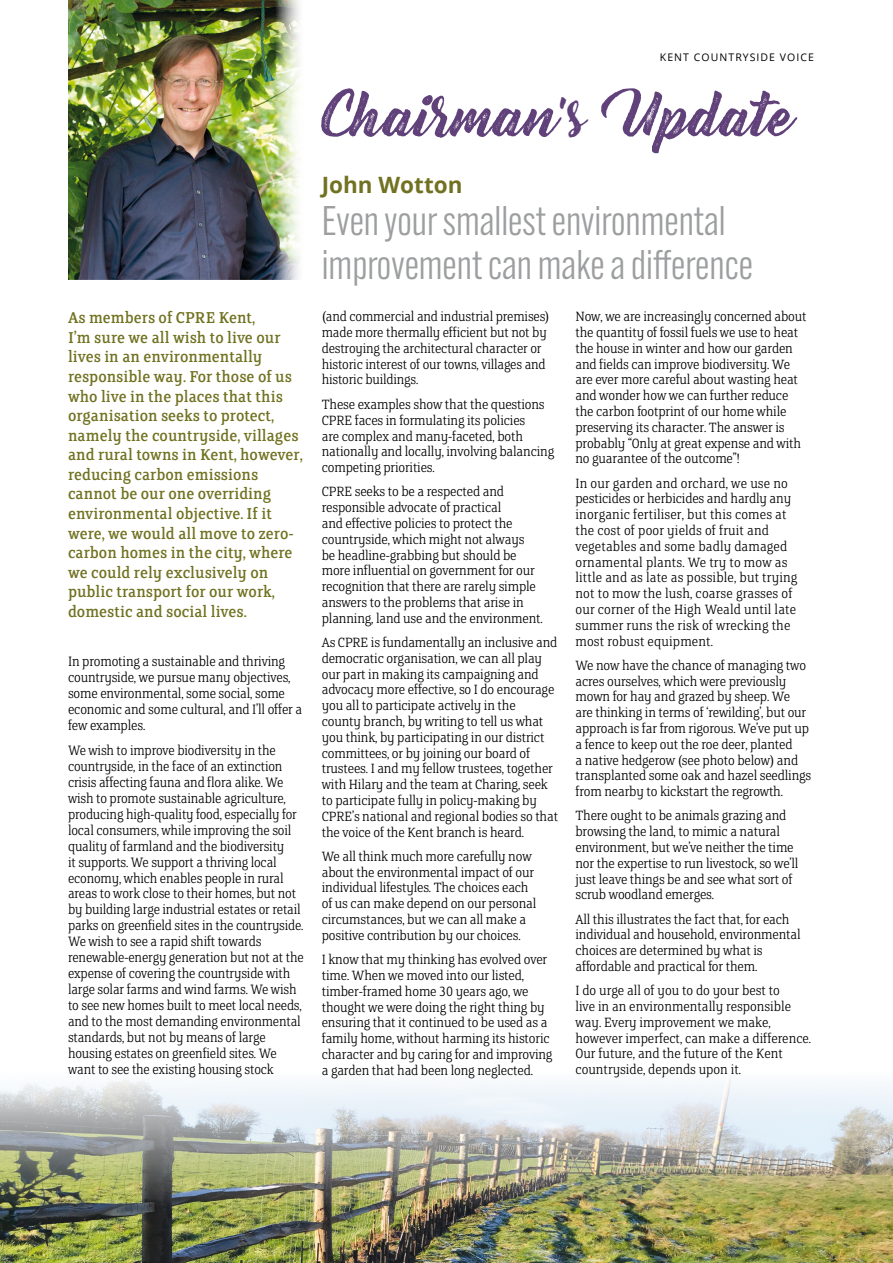
<style>
.page{position:relative;width:893px;height:1263px;background:#fff}
.page>*{position:absolute;margin:0;border:0;box-sizing:border-box;transform-origin:0 0}
.t1{font:55.8px "Bernadette Rough";color:#60417a}
.t2{font:40.5px/43.5px "Alternate Gothic ATF";color:#9c9e9f}
.t3{font:700 22.5px "Open Sans";color:#717221}
.t4{font:17.7px/19.6px "FS Clerkenwell";color:#717221}
.t5{font:300 15.15px/15.9px "FS Clerkenwell";letter-spacing:-.01em;color:#000}
.t6{font:300 15px/15.8px "FS Clerkenwell";letter-spacing:-.01em;color:#000}
.t7{font:300 15px/15.8px "FS Clerkenwell";letter-spacing:.01em;color:#000}
.t8{font:10.5px "Open Sans";letter-spacing:.1em;color:#000}
.s1{font-size:44.55px}
.s2{font-size:48.3px}
</style>
<div class="page">
<img style="left:68px;top:0;width:231px;height:279px">
<img style="left:0;top:1078px;width:893px;height:185px">
<p class="t4" style="left:68px;top:309px;width:236px">As members of CPRE Kent,<br>I’m sure we all wish to live our lives in an environmentally responsible way. For those of us who live in the places that this organisation seeks to protect, namely the countryside, villages and rural towns in Kent, however, reducing carbon emissions cannot be our one overriding environmental objective. If it were, we would all move to zero&shy;carbon homes in the city, where we could rely exclusively on public transport for our work, domestic and social lives.</p>
<p class="t5" style="left:68px;top:654px;width:236px">In promoting a sustainable and thriving countryside, we pursue many objectives, some environmental, some social, some economic and some cultural, and I’ll offer a few examples.</p>
<p class="t5" style="left:68px;top:743px;width:237px">We wish to improve biodiversity in the countryside, in the face of an extinction crisis affecting fauna and flora alike. We wish to promote sustainable agriculture, producing high-quality food, especially for local consumers, while improving the soil quality of farmland and the biodiversity<br>it supports. We support a thriving local economy, which enables people in rural areas to work close to their homes, but not by building large industrial estates or retail parks on greenfield sites in the countryside.<br>We wish to see a rapid shift towards renewable-energy generation but not at the expense of covering the countryside with large solar farms and wind farms. We wish to see new homes built to meet local needs, and to the most demanding environmental standards, but not by means of large housing estates on greenfield sites. We want to see the existing housing stock</p>
<p class="t8" style="left:660px;top:50px;width:156px">KENT COUNTRYSIDE VOICE</p>
<h1 class="t1" style="left:322px;top:71px;width:476px">Chairman<span class="s1">’</span><span class="s2">s</span> Update</h1>
<h3 class="t3" style="left:322px;top:169px;width:142px">John Wotton</h3>
<h2 class="t2" style="left:322px;top:199px;width:433px">Even your smallest environmental improvement can make a difference</h2>
<p class="t6" style="left:322px;top:310px;width:229px">(and commercial and industrial premises) made more thermally efficient but not by destroying the architectural character or historic interest of our towns, villages and historic buildings.</p>
<p class="t6" style="left:322px;top:397px;width:234px">These examples show that the questions CPRE faces in formulating its policies<br>are complex and many-faceted, both nationally and locally, involving balancing competing priorities.</p>
<p class="t6" style="left:322px;top:485px;width:223px">CPRE seeks to be a respected and responsible advocate of practical<br>and effective policies to protect the countryside, which might not always<br>be headline-grabbing but should be more influential on government for our recognition that there are rarely simple answers to the problems that arise in planning, land use and the environment.</p>
<p class="t6" style="left:322px;top:635px;width:238px">As CPRE is fundamentally an inclusive and democratic organisation, we can all play our part in making its campaigning and advocacy more effective, so I do encourage you all to participate actively in the county branch, by writing to tell us what you think, by participating in our district committees, or by joining our board of trustees. I and my fellow trustees, together with Hilary and the team at Charing, seek to participate fully in policy-making by CPRE’s national and regional bodies so that the voice of the Kent branch is heard.</p>
<p class="t6" style="left:322px;top:849px;width:216px">We all think much more carefully now about the environmental impact of our individual lifestyles. The choices each of us can make depend on our personal circumstances, but we can all make a positive contribution by our choices.</p>
<p class="t6" style="left:322px;top:952px;width:232px">I know that my thinking has evolved over time. When we moved into our listed, timber-framed home 30 years ago, we thought we were doing the right thing by ensuring that it continued to be used as a family home, without harming its historic character and by caring for and improving a garden that had been long neglected.</p>
<p class="t6" style="left:575px;top:310px;width:233px">Now, we are increasingly concerned about the quantity of fossil fuels we use to heat the house in winter and how our garden and fields can improve biodiversity. We are ever more careful about wasting heat and wonder how we can further reduce the carbon footprint of our home while preserving its character. The answer is probably “Only at great expense and with no guarantee of the outcome”!</p>
<p class="t7" style="left:575px;top:476px;width:223px">In our garden and orchard, we use no pesticides or herbicides and hardly any inorganic fertiliser, but this comes at the cost of poor yields of fruit and vegetables and some badly damaged ornamental plants. We try to mow as little and as late as possible, but trying not to mow the lush, coarse grasses of our corner of the High Weald until late summer runs the risk of wrecking the most robust equipment.</p>
<p class="t6" style="left:575px;top:658px;width:237px">We now have the chance of managing two acres ourselves, which were previously mown for hay and grazed by sheep. We<br>are thinking in terms of ‘rewilding’, but our approach is far from rigorous. We’ve put up a fence to keep out the roe deer, planted<br>a native hedgerow (see photo below) and transplanted some oak and hazel seedlings from nearby to kickstart the regrowth.</p>
<p class="t6" style="left:575px;top:809px;width:225px">There ought to be animals grazing and browsing the land, to mimic a natural environment, but we’ve neither the time nor the expertise to run livestock, so we’ll just leave things be and see what sort of scrub woodland emerges.</p>
<p class="t6" style="left:575px;top:912px;width:227px">All this illustrates the fact that, for each individual and household, environmental choices are determined by what is affordable and practical for them.</p>
<p class="t6" style="left:575px;top:984px;width:237px">I do urge all of you to do your best to<br>live in an environmentally responsible way. Every improvement we make, however imperfect, can make a difference.<br>Our future, and the future of the Kent countryside, depends upon it.</p>
</div>
